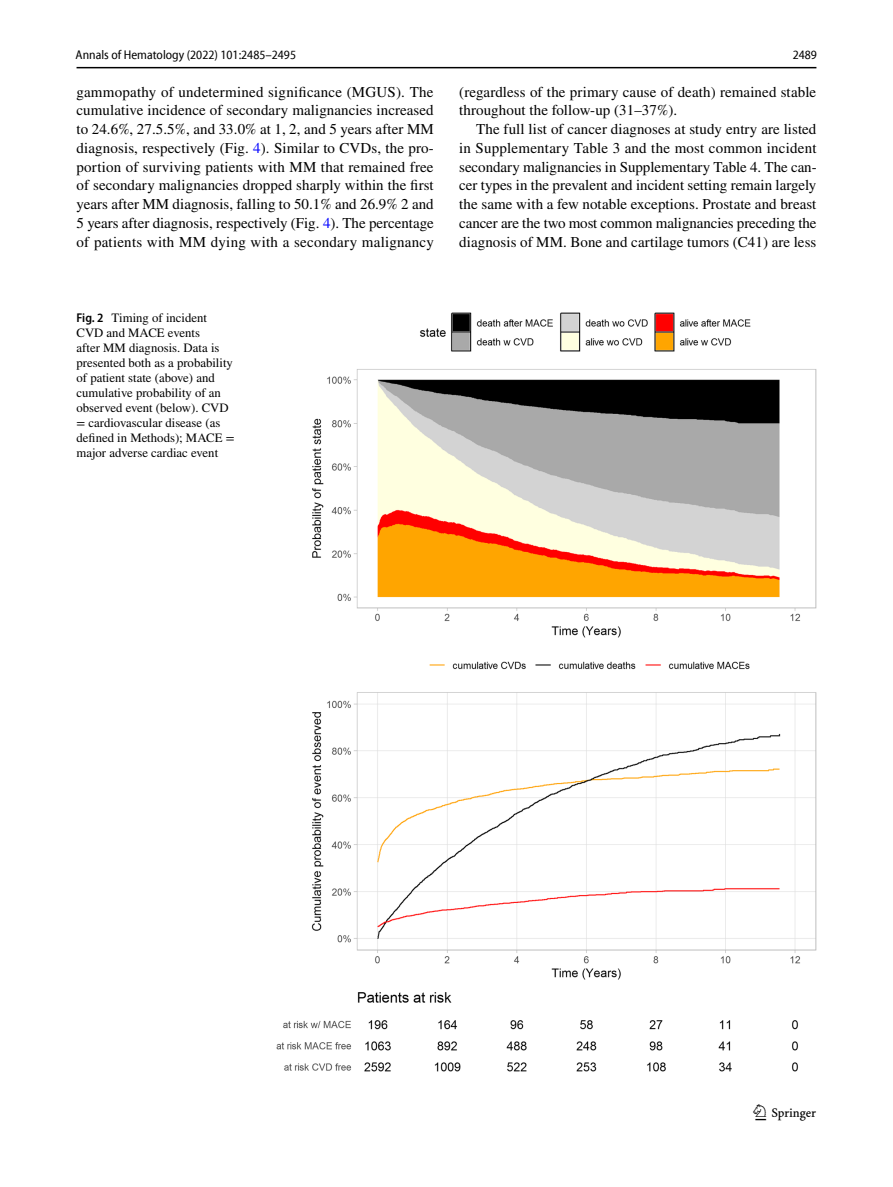
<style>
.page{position:relative;width:893px;height:1187px;background:#fff}
.page>*{position:absolute;margin:0;border:0;box-sizing:border-box;transform-origin:0 0}
.t1{font:22.5px "Springnew Regular 3";color:#000}
.t2{font:15px/18.8px "STIX";letter-spacing:.005em;color:#000;text-align:justify}
.t3{font:12.75px/15px "STIX";color:#000}
.t4{font:semi-condensed 12.75px "Myriad Pro Unic";color:#000}
.s1{color:#00f}
.s2{font-family:"Myriad Pro";font-weight:600;font-stretch:semi-condensed}
</style>
<div class="page">
<hr style="left:77px;top:67px;width:739px;height:1px;background:#000">
<img style="left:276px;top:312px;width:540px;height:759px">
<p class="t4" style="left:76px;top:50px;width:222px">Annals of Hematology (2022) 101:2485–2495</p>
<p class="t4" style="left:793px;top:50px;width:26px">2489</p>
<p class="t2" style="left:77px;top:83px;width:359px">gammopathy of undetermined significance (MGUS). The cumulative incidence of secondary malignancies increased to 24.6%, 27.5.5%, and 33.0% at 1, 2, and 5 years after MM diagnosis, respectively (Fig. <span class="s1">4</span>). Similar to CVDs, the pro&shy;portion of surviving patients with MM that remained free of secondary malignancies dropped sharply within the first years after MM diagnosis, falling to 50.1% and 26.9% 2 and 5 years after diagnosis, respectively (Fig. <span class="s1">4</span>). The percentage of patients with MM dying with a secondary malignancy</p>
<p class="t2" style="left:459px;top:83px;width:359px">(regardless of the primary cause of death) remained stable throughout the follow-up (31–37%).</p>
<p class="t2" style="left:459px;top:121px;width:359px;text-indent:17px">The full list of cancer diagnoses at study entry are listed in Supplementary Table 3 and the most common incident secondary malignancies in Supplementary Table 4. The can&shy;cer types in the prevalent and incident setting remain largely the same with a few notable exceptions. Prostate and breast cancer are the two most common malignancies preceding the diagnosis of MM. Bone and cartilage tumors (C41) are less</p>
<p class="t3" style="left:77px;top:311px;width:159px"><span class="s2">Fig. 2</span> Timing of incident<br>CVD and MACE events<br>after MM diagnosis. Data is presented both as a probability of patient state (above) and cumulative probability of an observed event (below). CVD = cardiovascular disease (as defined in Methods); MACE = major adverse cardiac event</p>
<h1 class="t1" style="left:755px;top:1104px;width:62px">1 3</h1>
</div>
